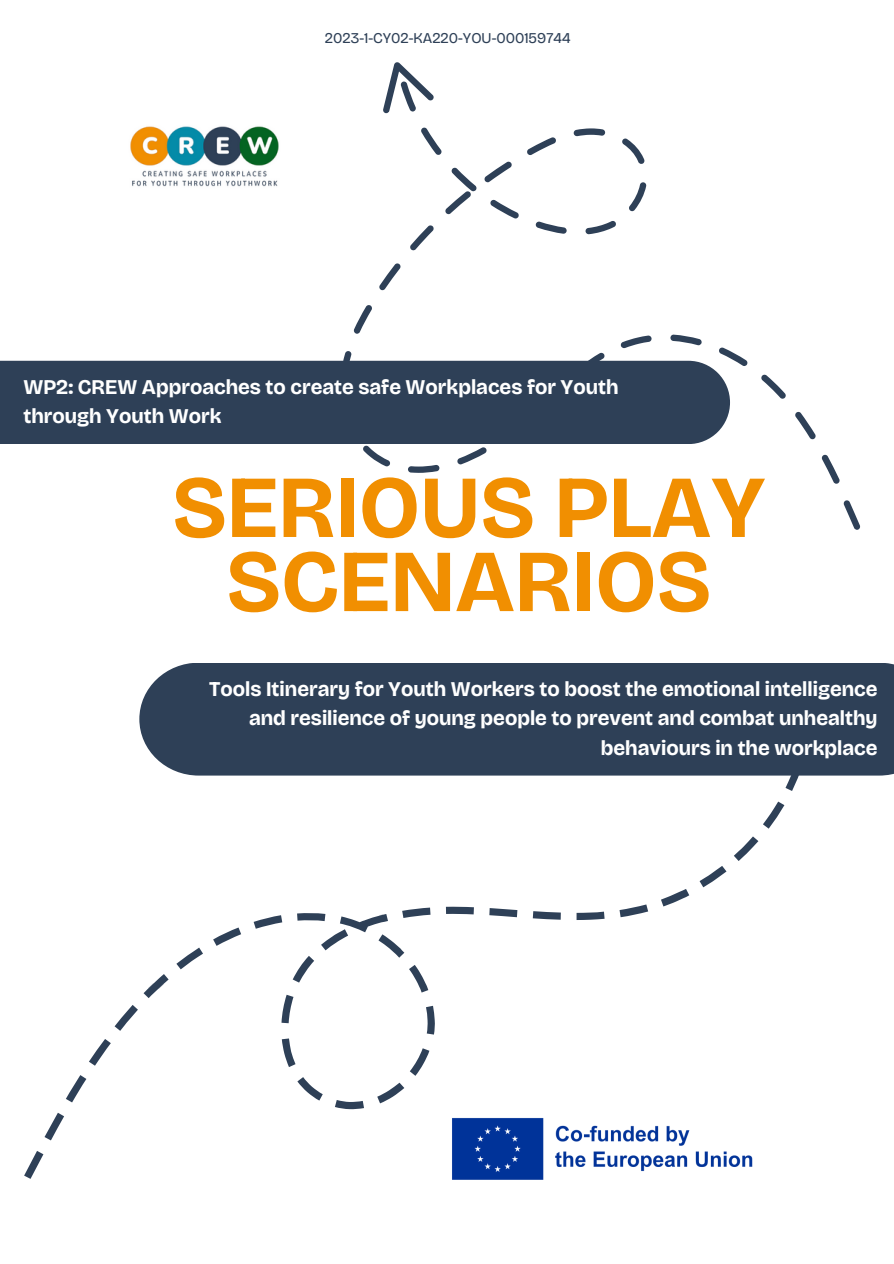
<style>
.page{position:relative;width:894px;height:1264px;background:#fff}
.page>*{position:absolute;margin:0;border:0;box-sizing:border-box;transform-origin:0 0}
.t1{font:700 88.35px/74.1px "Bricolage Grotesque 28 pt";color:#f18f01;text-align:center}
.t2{font:700 21px/29.2px "Bricolage Grotesque 28 pt";color:#fff;text-align:right}
.t3{font:15px "Bricolage Grotesque 28 pt";color:#2e4057}
</style>
<div class="page">
<img style="left:452px;top:1178px;width:92px;height:2px">
<img style="left:130px;top:126px;width:149px;height:61px">
<div style="left:139px;top:663px;width:754px;height:112px;background:#2e4057"></div>
<svg style="left:24px;top:762px;width:778px;height:416px"></svg>
<svg style="left:390px;top:62px;width:28px;height:19px"></svg>
<svg style="left:340px;top:81px;width:520px;height:449px"></svg>
<div style="left:0;top:361px;width:729px;height:83px;background:#2e4057"></div>
<p class="t3" style="left:325px;top:29px;width:247px">2023-1-CY02-KA220-YOU-000159744</p>
<h2 class="t2" style="left:23px;top:372px;width:596px;text-align:left">WP2: CREW Approaches to create safe Workplaces for Youth through Youth Work</h2>
<p class="t1" style="left:172px;top:471px;width:594px">SERIOUS PLAY<br>SCENARIOS</p>
<p class="t2" style="left:209px;top:674px;width:669px">Tools Itinerary for Youth Workers to boost the emotional intelligence and resilience of young people to prevent and combat unhealthy behaviours in the workplace</p>
</div>
